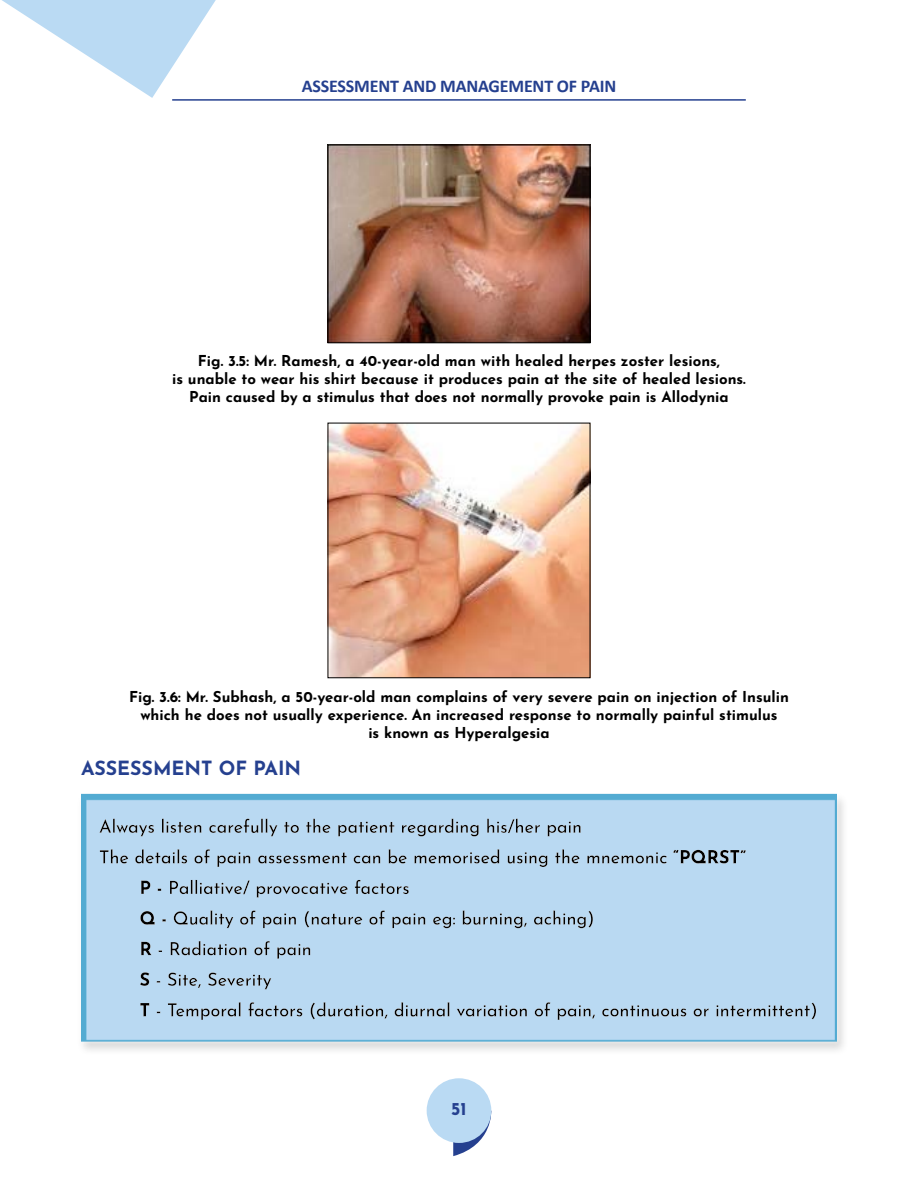
<style>
.page{position:relative;width:918px;height:1188px;background:#fff}
.page>*{position:absolute;margin:0;border:0;box-sizing:border-box;transform-origin:0 0}
.t1{font:700 19.5px "Josefin Sans";color:#25408f}
.t2{font:700 18px "Calibri";letter-spacing:-.01em;color:#25408f}
.t3{font:700 18px "Josefin Sans";color:#25408f}
.t4{font:700 15px/18px "Josefin Sans";color:#000;text-align:center}
</style>
<div class="page">
<svg style="left:2px;top:0;width:214px;height:98px"></svg>
<hr style="left:172px;top:99px;width:574px;height:2px;background:#25408f">
<svg style="left:453px;top:1111px;width:39px;height:45px"></svg>
<div style="left:427px;top:1078px;width:64px;height:65px;background:#badaf3;border-radius:50%"></div>
<img style="left:330px;top:147px;width:258px;height:194px">
<div style="left:328px;top:145px;width:262px;height:198px;border:1px solid #000"></div>
<img style="left:330px;top:425px;width:258px;height:251px">
<svg style="left:81px;top:793px;width:763px;height:258px;background:#b0cfe6"></svg>
<p class="t2" style="left:302px;top:73px;width:316px">ASSESSMENT AND MANAGEMENT OF PAIN</p>
<p class="t4" style="left:172px;top:350px;width:575px">Fig. 3.5: Mr. Ramesh, a 40-year-old man with healed herpes zoster lesions,<br>is unable to wear his shirt because it produces pain at the site of healed lesions.<br>Pain caused by a stimulus that does not normally provoke pain is Allodynia</p>
<p class="t4" style="left:129px;top:686px;width:661px">Fig. 3.6: Mr. Subhash, a 50-year-old man complains of very severe pain on injection of Insulin which he does not usually experience. An increased response to normally painful stimulus<br>is known as Hyperalgesia</p>
<h1 class="t1" style="left:81px;top:753px;width:222px">ASSESSMENT OF PAIN</h1>
<p class="t3" style="left:451px;top:1095px;width:17px">51</p>
</div>
